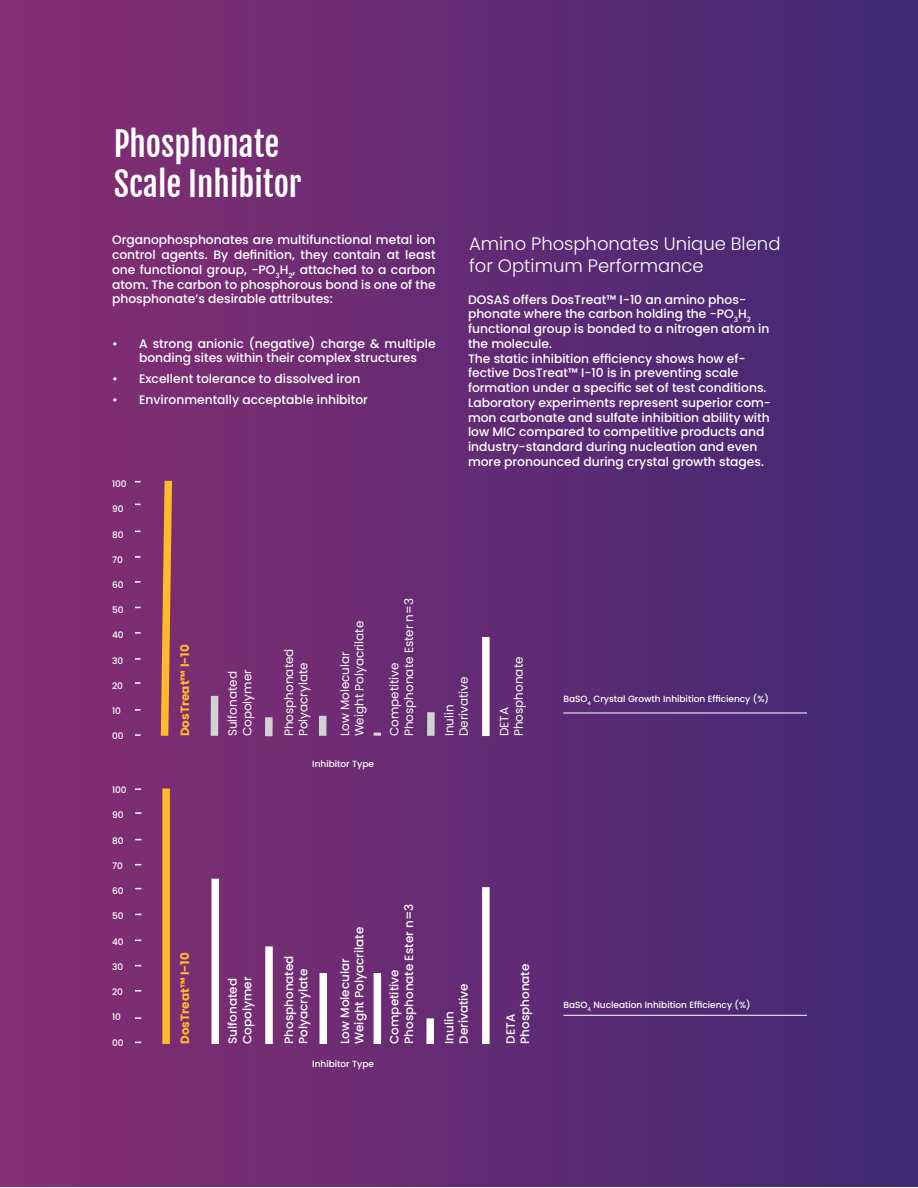
<style>
.page{position:relative;width:918px;height:1188px;background:#fff}
.page>*{position:absolute;margin:0;border:0;box-sizing:border-box;transform-origin:0 0}
.t1{font:33px/39.6px "Fjalla One";color:#fff}
.t2{font:300 18px/21.6px "Poppins";color:#fff}
.t3{font:500 12.3px/14.7px "Poppins";color:#fff}
.t4{font:12px/14.4px "Poppins";color:#fff}
.t5{font:500 12px/14.4px "Poppins";color:#fff}
.t6{font:12px "Poppins";color:#ffbb2b}
.t7{font:500 9px "Poppins";color:#fff}
</style>
<div class="page">
<div style="left:0;top:0;width:918px;height:1186px;background:linear-gradient(to right,#882e73,#402975)"></div>
<svg style="left:157px;top:473px;width:19px;height:270px;background:#ab6158"></svg>
<div style="left:211px;top:696px;width:7px;height:40px;background:#d1d2d4"></div>
<div style="left:265px;top:717px;width:8px;height:19px;background:#d1d2d4"></div>
<div style="left:319px;top:716px;width:8px;height:20px;background:#d1d2d4"></div>
<svg style="left:374px;top:733px;width:7px;height:3px"></svg>
<div style="left:427px;top:712px;width:8px;height:24px;background:#d1d2d4"></div>
<div style="left:482px;top:637px;width:8px;height:99px;background:#fff"></div>
<hr style="left:563px;top:713px;width:244px;height:1px;background:#fff">
<hr style="left:563px;top:1015px;width:244px;height:1px;background:#fff">
<div style="left:162px;top:788px;width:8px;height:256px;background:#ffbb2b"></div>
<svg style="left:135px;top:788px;width:6px;height:2px"></svg>
<svg style="left:135px;top:812px;width:6px;height:2px"></svg>
<svg style="left:135px;top:990px;width:6px;height:2px"></svg>
<svg style="left:135px;top:1017px;width:6px;height:2px"></svg>
<div style="left:211px;top:879px;width:8px;height:165px;background:#fff"></div>
<div style="left:265px;top:946px;width:8px;height:98px;background:#fff"></div>
<div style="left:320px;top:973px;width:7px;height:71px;background:#fff"></div>
<div style="left:374px;top:973px;width:7px;height:71px;background:#fff"></div>
<div style="left:426px;top:1018px;width:8px;height:26px;background:#fff"></div>
<div style="left:482px;top:887px;width:8px;height:157px;background:#fff"></div>
<h1 class="t1" style="left:114px;top:124px;width:190px">Phosphonate<br>Scale Inhibitor</h1>
<p class="t3" style="left:112px;top:233px;width:325px;text-align:justify">Organophosphonates are multifunctional metal ion control agents. By definition, they contain at least one functional group, -PO<sub>3</sub>H<sub>2</sub>, attached to a carbon atom. The carbon to phosphorous bond is one of the phosphonate’s desirable attributes:</p>
<p class="t3" style="left:139px;top:336px;width:298px;text-indent:-27px">• A strong anionic (negative) charge &amp; multiple bonding sites within their complex structures</p>
<p class="t3" style="left:112px;top:371px;width:250px">• Excellent tolerance to dissolved iron</p>
<p class="t3" style="left:112px;top:392px;width:257px">• Environmentally acceptable inhibitor</p>
<p class="t7" style="left:112px;top:479px;width:16px">100</p>
<p class="t7" style="left:112px;top:504px;width:13px">90</p>
<p class="t7" style="left:112px;top:529px;width:13px">80</p>
<p class="t7" style="left:112px;top:554px;width:12px">70</p>
<p class="t7" style="left:112px;top:580px;width:13px">60</p>
<p class="t7" style="left:112px;top:605px;width:13px">50</p>
<p class="t7" style="left:112px;top:630px;width:13px">40</p>
<p class="t7" style="left:112px;top:655px;width:13px">30</p>
<p class="t7" style="left:112px;top:681px;width:12px">20</p>
<p class="t7" style="left:112px;top:706px;width:10px">10</p>
<p class="t7" style="left:112px;top:731px;width:13px">00</p>
<p class="t7" style="left:112px;top:785px;width:16px">100</p>
<p class="t7" style="left:112px;top:810px;width:13px">90</p>
<p class="t7" style="left:112px;top:835px;width:13px">80</p>
<p class="t7" style="left:112px;top:861px;width:12px">70</p>
<p class="t7" style="left:112px;top:886px;width:13px">60</p>
<p class="t7" style="left:112px;top:911px;width:13px">50</p>
<p class="t7" style="left:112px;top:936px;width:13px">40</p>
<p class="t7" style="left:112px;top:961px;width:13px">30</p>
<p class="t7" style="left:112px;top:987px;width:12px">20</p>
<p class="t7" style="left:112px;top:1012px;width:10px">10</p>
<p class="t7" style="left:112px;top:1037px;width:13px">00</p>
<p class="t6" style="left:178px;top:736px;width:93px;rotate:-90deg">DosTreat™ I-10</p>
<p class="t4" style="left:226px;top:736px;width:68px;rotate:-90deg">Sulfonated<br>Copolymer</p>
<p class="t4" style="left:282px;top:736px;width:89px;rotate:-90deg">Phosphonated<br>Polyacrylate</p>
<p class="t4" style="left:338px;top:736px;width:117px;rotate:-90deg">Low Molecular<br>Weight Polyacrilate</p>
<p class="t7" style="left:312px;top:759px;width:63px">Inhibitor Type</p>
<p class="t4" style="left:387px;top:736px;width:140px;rotate:-90deg">Competitive<br>Phosphonate Ester n=3</p>
<p class="t6" style="left:178px;top:1044px;width:93px;rotate:-90deg">DosTreat™ I-10</p>
<p class="t5" style="left:226px;top:1044px;width:69px;rotate:-90deg">Sulfonated<br>Copolymer</p>
<p class="t5" style="left:282px;top:1044px;width:90px;rotate:-90deg">Phosphonated<br>Polyacrylate</p>
<p class="t5" style="left:338px;top:1044px;width:119px;rotate:-90deg">Low Molecular<br>Weight Polyacrilate</p>
<p class="t7" style="left:312px;top:1059px;width:63px">Inhibitor Type</p>
<p class="t5" style="left:387px;top:1044px;width:141px;rotate:-90deg">Competitive<br>Phosphonate Ester n=3</p>
<h2 class="t2" style="left:469px;top:233px;width:313px">Amino Phosphonates Unique Blend for Optimum Performance</h2>
<p class="t3" style="left:468px;top:292px;width:305px">DOSAS offers DosTreat™ I-10 an amino phos&shy;phonate where the carbon holding the -PO<sub>3</sub>H<sub>2 </sub>functional group is bonded to a nitrogen atom in the molecule.<br>The static inhibition efficiency shows how ef&shy;fective DosTreat™ I-10 is in preventing scale formation under a specific set of test conditions.<br>Laboratory experiments represent superior com&shy;mon carbonate and sulfate inhibition ability with low MIC compared to competitive products and industry-standard during nucleation and even more pronounced during crystal growth stages.</p>
<p class="t4" style="left:442px;top:736px;width:61px;rotate:-90deg">Inulin<br>Derivative</p>
<p class="t4" style="left:497px;top:736px;width:81px;rotate:-90deg">DETA<br>Phosphonate</p>
<p class="t7" style="left:563px;top:693px;width:207px">BaSO<sub>4</sub> Crystal Growth Inhibition Efficiency (%)</p>
<p class="t5" style="left:442px;top:1044px;width:62px;rotate:-90deg">Inulin<br>Derivative</p>
<p class="t5" style="left:503px;top:1044px;width:82px;rotate:-90deg">DETA<br>Phosphonate</p>
<p class="t7" style="left:563px;top:999px;width:189px">BaSO<sub>4</sub> Nucleation Inhibition Efficiency (%)</p>
</div>
